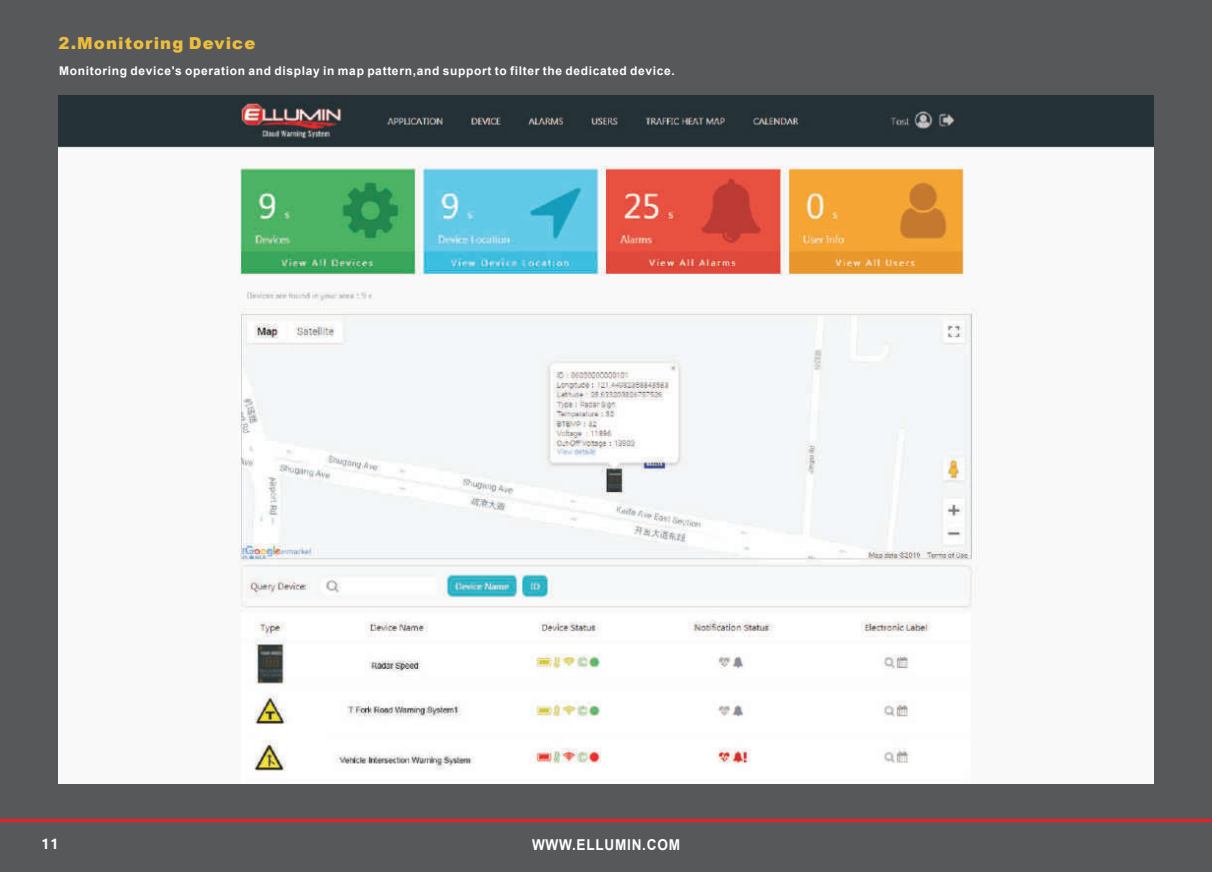
<style>
.page{position:relative;width:1212px;height:872px;background:#57585a}
.page>*{position:absolute;margin:0;border:0;box-sizing:border-box;transform-origin:0 0}
.t1{font:italic 900 16.5px "Arial";letter-spacing:.065em;color:#edbd3c}
.t2{font:700 15px "Arial";letter-spacing:.055em;color:#fff;scale:.91 1}
.t3{font:700 13.5px "Microsoft Ya Hei";color:#fff}
.t4{font:700 12px "Arial";letter-spacing:.055em;color:#fff}
</style>
<div class="page">
<hr style="left:0;top:819px;width:1212px;height:2px;background:#ee1d23">
<img style="left:58px;top:95px;width:1095px;height:689px">
<h1 class="t1" style="left:59px;top:31px;width:198px">2.Monitoring Device</h1>
<p class="t4" style="left:59px;top:62px;width:617px">Monitoring device's operation and display in map pattern,and support to filter the dedicated device.</p>
<p class="t3" style="left:41px;top:835px;width:19px">11</p>
<p class="t2" style="left:532px;top:833px;width:164px">WWW.ELLUMIN.COM</p>
</div>
